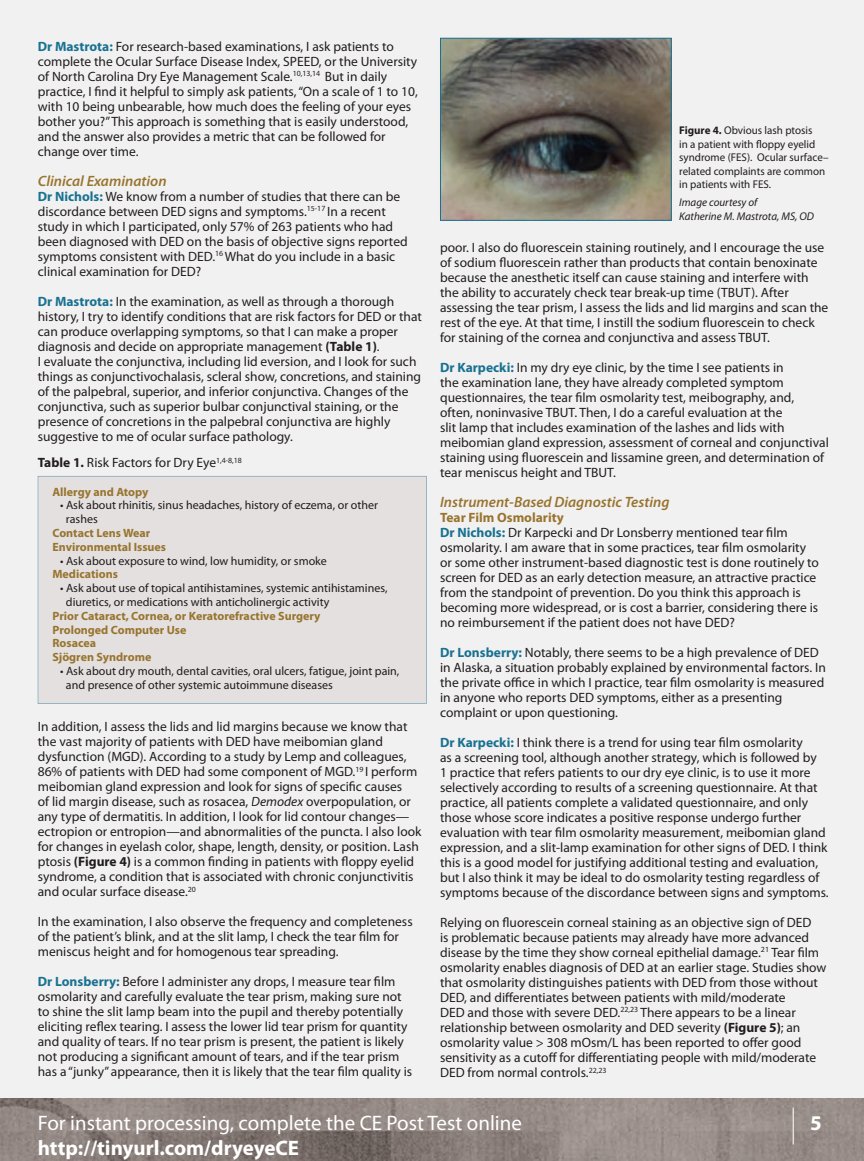
<style>
.page{position:relative;width:864px;height:1161px;background:#f2f1f1}
.page>*{position:absolute;margin:0;border:0;box-sizing:border-box;transform-origin:0 0}
.t1{font:21px "Myriad Pro";color:#fff}
.t2{font:700 21px "Myriad Pro";color:#fff}
.t3{font:italic 600 15px "Myriad Pro";color:#98742f}
.t4{font:13.5px/15px "Myriad Pro";color:#211d1e}
.t5{font:12px/13.8px "Myriad Pro";color:#1f1b1c}
.t6{font:700 12px/13.8px "Myriad Pro";color:#98742f}
.t7{font:11.25px/13.5px "Myriad Pro";color:#211d1e}
.t8{font:italic 11.25px/13.5px "Myriad Pro";color:#211d1e}
.s1{font-weight:700;color:#187191}
.s2{font-weight:700}
.s3{font-style:italic}
.s4{font-weight:700;color:#98742f}
</style>
<div class="page">
<img style="left:0;top:1099px;width:864px;height:62px">
<hr style="left:793px;top:1108px;width:1px;height:36px;background:#fff">
<div style="left:38px;top:476px;width:389px;height:228px;background:#e3e0df"></div>
<div style="left:61px;top:501px;width:317px;height:11px;background:#e3e0df"></div>
<div style="left:67px;top:515px;width:30px;height:8px;background:#e3e0df"></div>
<div style="left:61px;top:556px;width:266px;height:11px;background:#e3e0df"></div>
<div style="left:61px;top:584px;width:327px;height:11px;background:#e3e0df"></div>
<div style="left:66px;top:597px;width:263px;height:12px;background:#e3e0df"></div>
<div style="left:61px;top:666px;width:338px;height:12px;background:#e3e0df"></div>
<div style="left:66px;top:680px;width:266px;height:11px;background:#e3e0df"></div>
<img style="left:442px;top:40px;width:228px;height:179px">
<div style="left:440px;top:38px;width:232px;height:183px;border:1px solid #187191"></div>
<p class="t4" style="left:38px;top:40px;width:382px"><span class="s1">Dr Mastrota:</span> For research-based examinations, I ask patients to complete the Ocular Surface Disease Index, SPEED, or the University of North Carolina Dry Eye Management Scale.<sup>10,13,14</sup> But in daily practice, I find it helpful to simply ask patients, “On a scale of 1 to 10, with 10 being unbearable, how much does the feeling of your eyes bother you?” This approach is something that is easily understood, and the answer also provides a metric that can be followed for change over time.</p>
<p class="t3" style="left:38px;top:176px;width:130px">Clinical Examination</p>
<p class="t4" style="left:38px;top:190px;width:371px"><span class="s1">Dr Nichols:</span> We know from a number of studies that there can be discordance between DED signs and symptoms.<sup>15-17</sup> In a recent study in which I participated, only 57% of 263 patients who had been diagnosed with DED on the basis of objective signs reported symptoms consistent with DED.<sup>16</sup> What do you include in a basic clinical examination for DED?</p>
<p class="t4" style="left:38px;top:295px;width:386px"><span class="s1">Dr Mastrota:</span> In the examination, as well as through a thorough history, I try to identify conditions that are risk factors for DED or that can produce overlapping symptoms, so that I can make a proper diagnosis and decide on appropriate management <span class="s2">(Table 1)</span>.<br>I evaluate the conjunctiva, including lid eversion, and I look for such things as conjunctivochalasis, scleral show, concretions, and staining of the palpebral, superior, and inferior conjunctiva. Changes of the conjunctiva, such as superior bulbar conjunctival staining, or the presence of concretions in the palpebral conjunctiva are highly suggestive to me of ocular surface pathology.</p>
<p class="t4" style="left:38px;top:457px;width:206px"><span class="s2">Table 1.</span> Risk Factors for Dry Eye<sup>1,4-8,18</sup></p>
<p class="t6" style="left:52px;top:486px;width:98px">Allergy and Atopy</p>
<p class="t5" style="left:66px;top:499px;width:313px;text-indent:-6px">• Ask about rhinitis, sinus headaches, history of eczema, or other rashes</p>
<p class="t6" style="left:52px;top:527px;width:115px">Contact Lens Wear<br>Environmental Issues</p>
<p class="t5" style="left:60px;top:555px;width:268px">• Ask about exposure to wind, low humidity, or smoke</p>
<p class="t6" style="left:52px;top:568px;width:67px">Medications</p>
<p class="t5" style="left:66px;top:582px;width:323px;text-indent:-6px">• Ask about use of topical antihistamines, systemic antihistamines, diuretics, or medications with anticholinergic activity</p>
<p class="t6" style="left:52px;top:610px;width:270px">Prior Cataract, Cornea, or Keratorefractive Surgery<br>Prolonged Computer Use<br>Rosacea<br>Sjögren Syndrome</p>
<p class="t5" style="left:66px;top:665px;width:335px;text-indent:-6px">• Ask about dry mouth, dental cavities, oral ulcers, fatigue, joint pain, and presence of other systemic autoimmune diseases</p>
<p class="t4" style="left:38px;top:720px;width:385px">In addition, I assess the lids and lid margins because we know that the vast majority of patients with DED have meibomian gland dysfunction (MGD). According to a study by Lemp and colleagues, 86% of patients with DED had some component of MGD.<sup>19</sup> I perform meibomian gland expression and look for signs of specific causes<br>of lid margin disease, such as rosacea, <span class="s3">Demodex</span> overpopulation, or any type of dermatitis. In addition, I look for lid contour changes— ectropion or entropion—and abnormalities of the puncta. I also look for changes in eyelash color, shape, length, density, or position. Lash ptosis <span class="s2">(Figure 4)</span> is a common finding in patients with floppy eyelid syndrome, a condition that is associated with chronic conjunctivitis and ocular surface disease.<sup>20</sup></p>
<p class="t4" style="left:38px;top:915px;width:376px">In the examination, I also observe the frequency and completeness of the patient’s blink, and at the slit lamp, I check the tear film for meniscus height and for homogenous tear spreading.</p>
<p class="t4" style="left:38px;top:975px;width:376px"><span class="s1">Dr Lonsberry:</span> Before I administer any drops, I measure tear film osmolarity and carefully evaluate the tear prism, making sure not to shine the slit lamp beam into the pupil and thereby potentially eliciting reflex tearing. I assess the lower lid tear prism for quantity and quality of tears. If no tear prism is present, the patient is likely not producing a significant amount of tears, and if the tear prism has a “junky” appearance, then it is likely that the tear film quality is</p>
<p class="t7" style="left:679px;top:125px;width:151px"><span class="s2">Figure 4.</span> Obvious lash ptosis<br>in a patient with floppy eyelid syndrome (FES). Ocular surface– related complaints are common in patients with FES.</p>
<p class="t8" style="left:679px;top:197px;width:136px">Image courtesy of<br>Katherine M. Mastrota, MS, OD</p>
<p class="t4" style="left:440px;top:241px;width:390px">poor. I also do fluorescein staining routinely, and I encourage the use of sodium fluorescein rather than products that contain benoxinate because the anesthetic itself can cause staining and interfere with the ability to accurately check tear break-up time (TBUT). After assessing the tear prism, I assess the lids and lid margins and scan the rest of the eye. At that time, I instill the sodium fluorescein to check for staining of the cornea and conjunctiva and assess TBUT.</p>
<p class="t4" style="left:440px;top:361px;width:390px"><span class="s1">Dr Karpecki:</span> In my dry eye clinic, by the time I see patients in<br>the examination lane, they have already completed symptom questionnaires, the tear film osmolarity test, meibography, and, often, noninvasive TBUT. Then, I do a careful evaluation at the<br>slit lamp that includes examination of the lashes and lids with meibomian gland expression, assessment of corneal and conjunctival staining using fluorescein and lissamine green, and determination of tear meniscus height and TBUT.</p>
<p class="t3" style="left:440px;top:497px;width:231px">Instrument-Based Diagnostic Testing</p>
<p class="t4" style="left:440px;top:511px;width:380px"><span class="s4">Tear Film Osmolarity<br></span><span class="s1">Dr Nichols:</span> Dr Karpecki and Dr Lonsberry mentioned tear film osmolarity. I am aware that in some practices, tear film osmolarity or some other instrument-based diagnostic test is done routinely to screen for DED as an early detection measure, an attractive practice from the standpoint of prevention. Do you think this approach is becoming more widespread, or is cost a barrier, considering there is no reimbursement if the patient does not have DED?</p>
<p class="t4" style="left:440px;top:646px;width:387px"><span class="s1">Dr Lonsberry:</span> Notably, there seems to be a high prevalence of DED in Alaska, a situation probably explained by environmental factors. In the private office in which I practice, tear film osmolarity is measured in anyone who reports DED symptoms, either as a presenting complaint or upon questioning.</p>
<p class="t4" style="left:440px;top:736px;width:390px"><span class="s1">Dr Karpecki:</span> I think there is a trend for using tear film osmolarity<br>as a screening tool, although another strategy, which is followed by<br>1 practice that refers patients to our dry eye clinic, is to use it more selectively according to results of a screening questionnaire. At that practice, all patients complete a validated questionnaire, and only those whose score indicates a positive response undergo further evaluation with tear film osmolarity measurement, meibomian gland expression, and a slit-lamp examination for other signs of DED. I think this is a good model for justifying additional testing and evaluation, but I also think it may be ideal to do osmolarity testing regardless of symptoms because of the discordance between signs and symptoms.</p>
<p class="t4" style="left:440px;top:916px;width:388px">Relying on fluorescein corneal staining as an objective sign of DED<br>is problematic because patients may already have more advanced disease by the time they show corneal epithelial damage.<sup>21</sup> Tear film osmolarity enables diagnosis of DED at an earlier stage. Studies show that osmolarity distinguishes patients with DED from those without DED, and differentiates between patients with mild/moderate<br>DED and those with severe DED.<sup>22,23</sup> There appears to be a linear relationship between osmolarity and DED severity <span class="s2">(Figure 5)</span>; an osmolarity value &gt; 308 mOsm/L has been reported to offer good sensitivity as a cutoff for differentiating people with mild/moderate DED from normal controls.<sup>22,23</sup></p>
<h1 class="t1" style="left:38px;top:1115px;width:486px">For instant processing, complete the CE Post Test online</h1>
<h1 class="t2" style="left:810px;top:1115px;width:13px">5</h1>
<h1 class="t2" style="left:38px;top:1140px;width:263px">http://tinyurl.com/dryeyeCE</h1>
</div>
